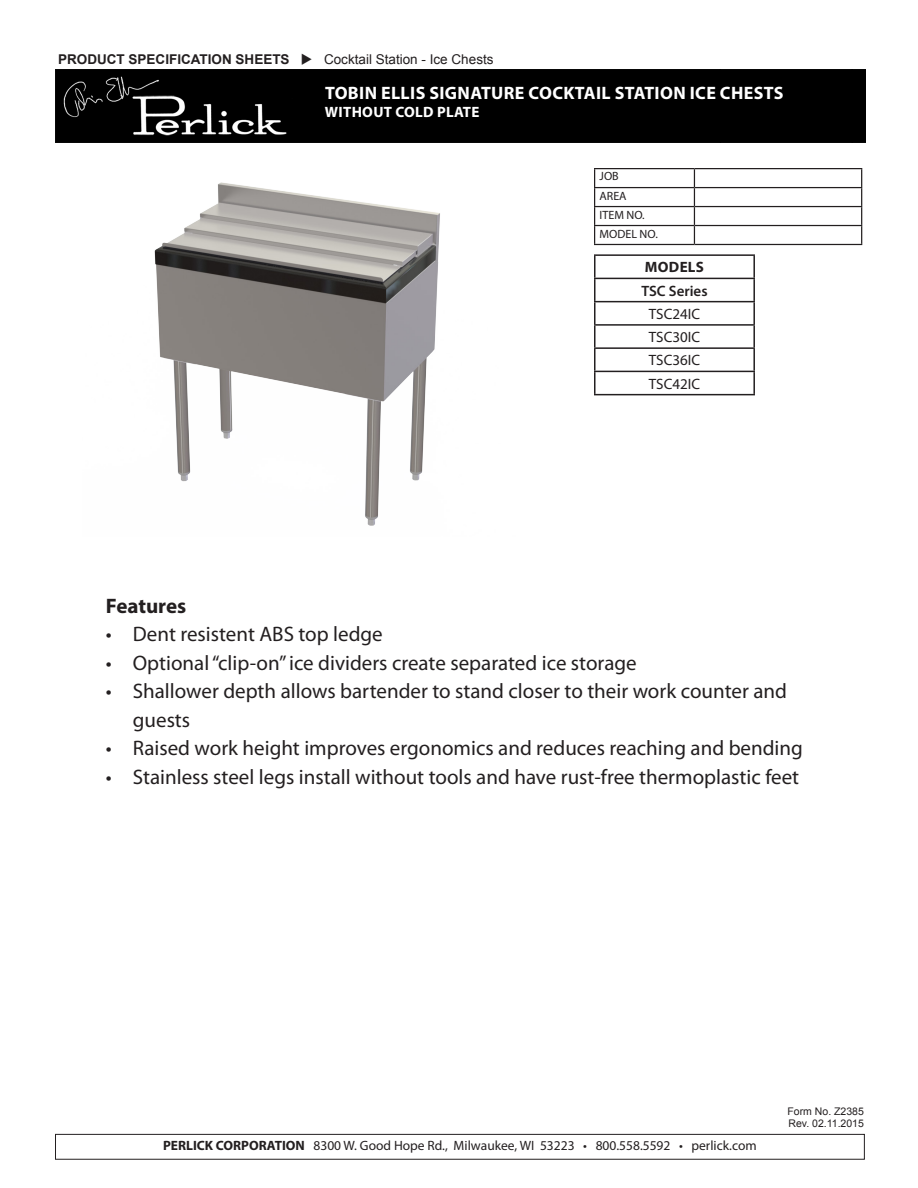
<style>
.page{position:relative;width:918px;height:1188px;background:#fff}
.page>*{position:absolute;margin:0;border:0;box-sizing:border-box;transform-origin:0 0}
.t1{font:21px/28.5px "Myriad Pro";color:#231f20}
.t2{font:700 21px "Myriad Pro";color:#231f20}
.t3{font:700 18px "Myriad Pro";letter-spacing:.02em;color:#fff}
.t4{font:15px "Myriad Pro";color:#231f20}
.t5{font:700 15px "Myriad Pro";letter-spacing:.02em;color:#fff}
.t6{font:600 15px "Myriad Pro";color:#231f20}
.t7{font:700 15px "Myriad Pro";letter-spacing:.02em;color:#231f20}
.t8{font:13.5px "Myriad Pro";color:#231f20}
.t9{font:700 13.5px "Arial";color:#231f20}
.t10{font:12px "Myriad Pro";color:#231f20}
.t11{font:10.5px "Arial";color:#231f20}
.s1{font-weight:400}
.s2{font-weight:700}
</style>
<div class="page">
<div style="left:55px;top:69px;width:810px;height:73px;background:#000"></div>
<hr style="left:594px;top:168px;width:100px;height:1px;background:#231f20">
<hr style="left:694px;top:168px;width:168px;height:1px;background:#231f20">
<hr style="left:594px;top:187px;width:100px;height:1px;background:#231f20">
<hr style="left:694px;top:187px;width:168px;height:1px;background:#231f20">
<hr style="left:594px;top:206px;width:100px;height:1px;background:#231f20">
<hr style="left:694px;top:206px;width:168px;height:1px;background:#231f20">
<hr style="left:594px;top:225px;width:100px;height:1px;background:#231f20">
<svg style="left:594px;top:169px;width:1px;height:75px"></svg>
<hr style="left:694px;top:225px;width:168px;height:1px;background:#231f20">
<svg style="left:694px;top:169px;width:1px;height:75px"></svg>
<svg style="left:861px;top:169px;width:1px;height:75px"></svg>
<hr style="left:594px;top:244px;width:100px;height:1px;background:#231f20">
<hr style="left:694px;top:244px;width:168px;height:1px;background:#231f20">
<div style="left:55px;top:1134px;width:810px;height:26px;border:1px solid #231f20"></div>
<hr style="left:594px;top:254px;width:161px;height:2px;background:#231f20">
<hr style="left:594px;top:256px;width:2px;height:22px;background:#231f20">
<hr style="left:753px;top:256px;width:2px;height:22px;background:#231f20">
<hr style="left:594px;top:278px;width:161px;height:1px;background:#231f20">
<hr style="left:594px;top:279px;width:2px;height:22px;background:#231f20">
<hr style="left:753px;top:279px;width:2px;height:22px;background:#231f20">
<hr style="left:594px;top:301px;width:161px;height:1px;background:#231f20">
<hr style="left:594px;top:302px;width:2px;height:22px;background:#231f20">
<hr style="left:753px;top:302px;width:2px;height:22px;background:#231f20">
<hr style="left:594px;top:324px;width:161px;height:2px;background:#231f20">
<hr style="left:594px;top:326px;width:2px;height:21px;background:#231f20">
<hr style="left:753px;top:326px;width:2px;height:21px;background:#231f20">
<hr style="left:594px;top:347px;width:161px;height:2px;background:#231f20">
<hr style="left:594px;top:349px;width:2px;height:22px;background:#231f20">
<hr style="left:753px;top:349px;width:2px;height:22px;background:#231f20">
<hr style="left:594px;top:371px;width:161px;height:1px;background:#231f20">
<hr style="left:594px;top:372px;width:2px;height:22px;background:#231f20">
<hr style="left:753px;top:372px;width:2px;height:22px;background:#231f20">
<hr style="left:594px;top:394px;width:161px;height:1px;background:#231f20">
<img style="left:154px;top:182px;width:286px;height:344px">
<p class="t9" style="left:58px;top:51px;width:437px">PRODUCT SPECIFICATION SHEETS ◆ <span class="s1">Cocktail Station - Ice Chests</span></p>
<p class="t3" style="left:325px;top:81px;width:460px">TOBIN ELLIS SIGNATURE COCKTAIL STATION ICE CHESTS</p>
<p class="t5" style="left:325px;top:102px;width:156px">WITHOUT COLD PLATE</p>
<p class="t10" style="left:600px;top:169px;width:21px">JOB</p>
<p class="t10" style="left:600px;top:189px;width:29px">AREA</p>
<p class="t10" style="left:600px;top:208px;width:47px">ITEM NO.</p>
<p class="t10" style="left:600px;top:227px;width:60px">MODEL NO.</p>
<p class="t7" style="left:645px;top:258px;width:61px">MODELS</p>
<p class="t6" style="left:641px;top:281px;width:68px">TSC Series</p>
<p class="t4" style="left:649px;top:305px;width:53px">TSC24IC</p>
<p class="t4" style="left:649px;top:328px;width:53px">TSC30IC</p>
<p class="t4" style="left:649px;top:351px;width:53px">TSC36IC</p>
<p class="t4" style="left:649px;top:374px;width:53px">TSC42IC</p>
<p class="t2" style="left:106px;top:592px;width:82px">Features</p>
<p class="t1" style="left:106px;top:620px;width:278px">• Dent resistent ABS top ledge</p>
<p class="t1" style="left:106px;top:648px;width:532px">• Optional “clip-on” ice dividers create separated ice storage</p>
<p class="t1" style="left:133px;top:677px;width:656px;text-indent:-27px">• Shallower depth allows bartender to stand closer to their work counter and guests</p>
<p class="t1" style="left:106px;top:734px;width:699px">• Raised work height improves ergonomics and reduces reaching and bending</p>
<p class="t1" style="left:106px;top:762px;width:695px">• Stainless steel legs install without tools and have rust-free thermoplastic feet</p>
<p class="t8" style="left:163px;top:1138px;width:595px"><span class="s2">PERLICK CORPORATION</span> 8300 W. Good Hope Rd., Milwaukee, WI 53223 • 800.558.5592 • perlick.com</p>
<p class="t11" style="left:788px;top:1104px;width:78px">Form No. Z2385</p>
<p class="t11" style="left:789px;top:1116px;width:77px">Rev. 02.11.2015</p>
</div>
